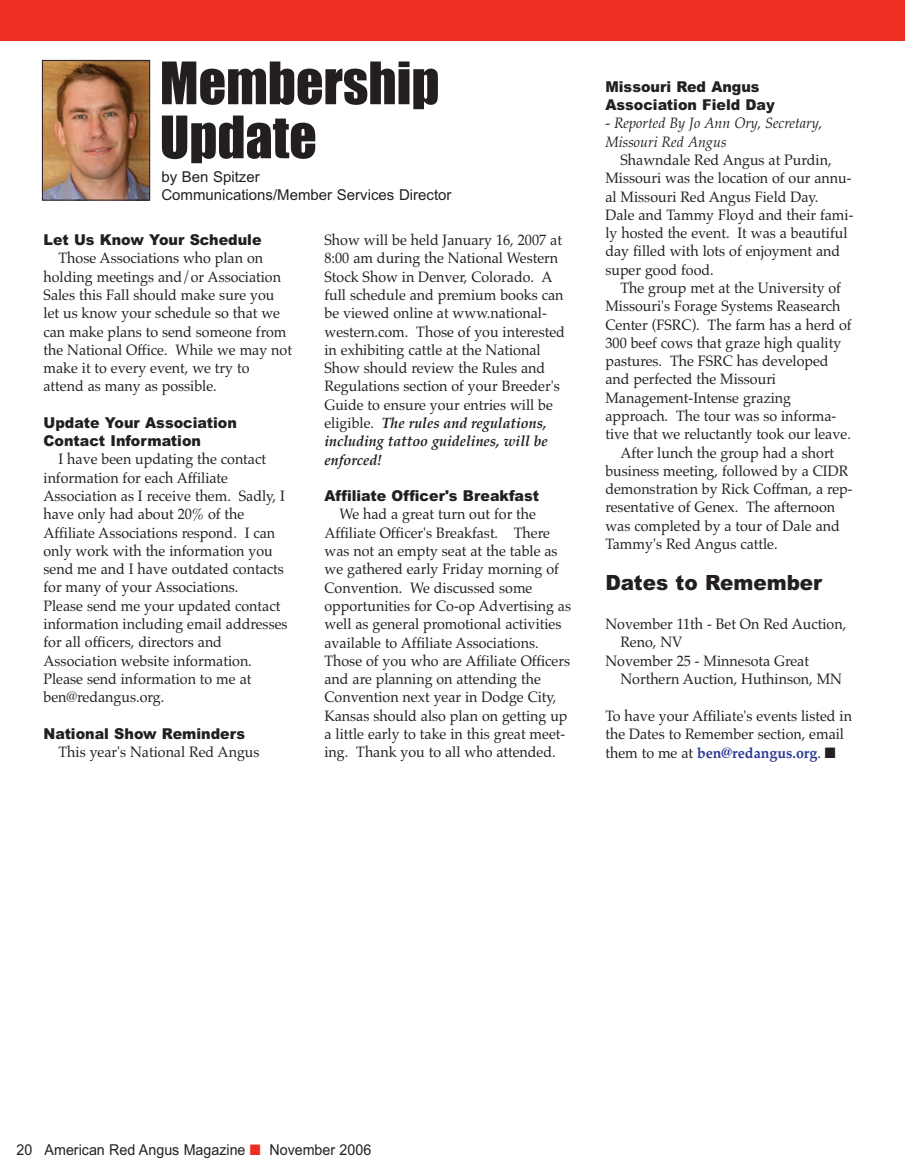
<style>
.page{position:relative;width:905px;height:1175px;background:#fff}
.page>*{position:absolute;margin:0;border:0;box-sizing:border-box;transform-origin:0 0}
.t1{font:54px/54px "Impact";color:#231f20}
.t2{font:900 21px "Arial";color:#231f20;scale:.95 1}
.t3{font:15px/18.3px "Palatino";color:#231f20;scale:.95 1}
.t4{font:900 15px/18.3px "Arial";color:#231f20;scale:.95 1}
.t5{font:15px/18px "Arial";color:#231f20}
.t6{font:italic 15px/18.3px "Palatino";color:#231f20;scale:.95 1}
.t7{font:15px "Arial";color:#231f20;scale:.95 1}
.s1{font-weight:700;font-style:italic}
.s2{font-weight:700;color:#293795}
.s3{color:#ee2e22}
</style>
<div class="page">
<div style="left:0;top:0;width:904px;height:40px;background:#ee2e22"></div>
<img style="left:44px;top:62px;width:104px;height:136px">
<div style="left:42px;top:60px;width:108px;height:140px;border:1px solid #231f20"></div>
<h1 class="t1" style="left:160px;top:59px;width:281px">Membership<br>Update</h1>
<p class="t5" style="left:161px;top:168px;width:292px">by Ben Spitzer<br>Communications/Member Services Director</p>
<p class="t4" style="left:44px;top:231px;width:231px">Let Us Know Your Schedule</p>
<p class="t3" style="left:44px;top:249px;width:263px;text-indent:15px">Those Associations who plan on holding meetings and/or Association Sales this Fall should make sure you let us know your schedule so that we can make plans to send someone from the National Office. While we may not make it to every event, we try to attend as many as possible.</p>
<p class="t4" style="left:44px;top:413px;width:205px">Update Your Association<br>Contact Information</p>
<p class="t3" style="left:43px;top:450px;width:258px;text-indent:15px">I have been updating the contact information for each Affiliate Association as I receive them. Sadly, I have only had about 20% of the Affiliate Associations respond. I can only work with the information you send me and I have outdated contacts for many of your Associations.<br>Please send me your updated contact information including email addresses for all officers, directors and Association website information.<br>Please send information to me at ben@redangus.org.</p>
<p class="t4" style="left:44px;top:724px;width:214px">National Show Reminders</p>
<p class="t3" style="left:58px;top:742px;width:213px">This year's National Red Angus</p>
<p class="t3" style="left:324px;top:231px;width:255px">Show will be held January 16, 2007 at 8:00 am during the National Western Stock Show in Denver, Colorado. A full schedule and premium books can be viewed online at www.national&shy;western.com. Those of you interested in exhibiting cattle at the National Show should review the Rules and Regulations section of your Breeder's Guide to ensure your entries will be eligible. <span class="s1">The rules and regulations, including tattoo guidelines, will be enforced!</span></p>
<p class="t4" style="left:324px;top:487px;width:227px">Affiliate Officer's Breakfast</p>
<p class="t3" style="left:324px;top:505px;width:261px;text-indent:15px">We had a great turn out for the Affiliate Officer's Breakfast. There was not an empty seat at the table as we gathered early Friday morning of Convention. We discussed some opportunities for Co-op Advertising as well as general promotional activities available to Affiliate Associations.<br>Those of you who are Affiliate Officers and are planning on attending the Convention next year in Dodge City, Kansas should also plan on getting up a little early to take in this great meet&shy;ing. Thank you to all who attended.</p>
<p class="t4" style="left:605px;top:77px;width:180px">Missouri Red Angus<br>Association Field Day</p>
<p class="t6" style="left:605px;top:114px;width:229px">- Reported By Jo Ann Ory, Secretary,<br>Missouri Red Angus</p>
<p class="t3" style="left:605px;top:151px;width:262px;text-indent:15px">Shawndale Red Angus at Purdin,<br>Missouri was the location of our annu&shy;al Missouri Red Angus Field Day.<br>Dale and Tammy Floyd and their fami&shy;ly hosted the event. It was a beautiful day filled with lots of enjoyment and super good food.</p>
<p class="t3" style="left:620px;top:279px;width:234px">The group met at the University of</p>
<p class="t3" style="left:605px;top:297px;width:249px">Missouri's Forage Systems Reasearch</p>
<p class="t3" style="left:605px;top:315px;width:260px">Center (FSRC). The farm has a herd of</p>
<p class="t3" style="left:605px;top:333px;width:250px">300 beef cows that graze high quality</p>
<p class="t3" style="left:605px;top:352px;width:236px">pastures. The FSRC has developed</p>
<p class="t3" style="left:605px;top:370px;width:181px">and perfected the Missouri</p>
<p class="t3" style="left:605px;top:388px;width:197px">Management-Intense grazing</p>
<p class="t3" style="left:605px;top:407px;width:244px">approach. The tour was so informa-</p>
<p class="t3" style="left:605px;top:425px;width:260px">tive that we reluctantly took our leave.</p>
<p class="t3" style="left:620px;top:443px;width:226px">After lunch the group had a short</p>
<p class="t3" style="left:605px;top:461px;width:257px">business meeting, followed by a CIDR</p>
<p class="t3" style="left:605px;top:480px;width:262px">demonstration by Rick Coffman, a rep-</p>
<p class="t3" style="left:605px;top:498px;width:243px">resentative of Genex. The afternoon</p>
<p class="t3" style="left:605px;top:516px;width:248px">was completed by a tour of Dale and</p>
<p class="t3" style="left:605px;top:535px;width:183px">Tammy's Red Angus cattle.</p>
<h2 class="t2" style="left:605px;top:570px;width:230px">Dates to Remember</h2>
<p class="t3" style="left:605px;top:615px;width:255px">November 11th - Bet On Red Auction,</p>
<p class="t3" style="left:620px;top:633px;width:67px">Reno, NV</p>
<p class="t3" style="left:605px;top:651px;width:216px">November 25 - Minnesota Great</p>
<p class="t3" style="left:620px;top:669px;width:235px">Northern Auction, Huthinson, MN</p>
<p class="t3" style="left:605px;top:706px;width:261px">To have your Affiliate's events listed in the Dates to Remember section, email them to me at <span class="s2">ben@redangus.org</span>. ■</p>
<p class="t7" style="left:16px;top:1140px;width:375px">20 American Red Angus Magazine <span class="s3">■</span> November 2006</p>
</div>
